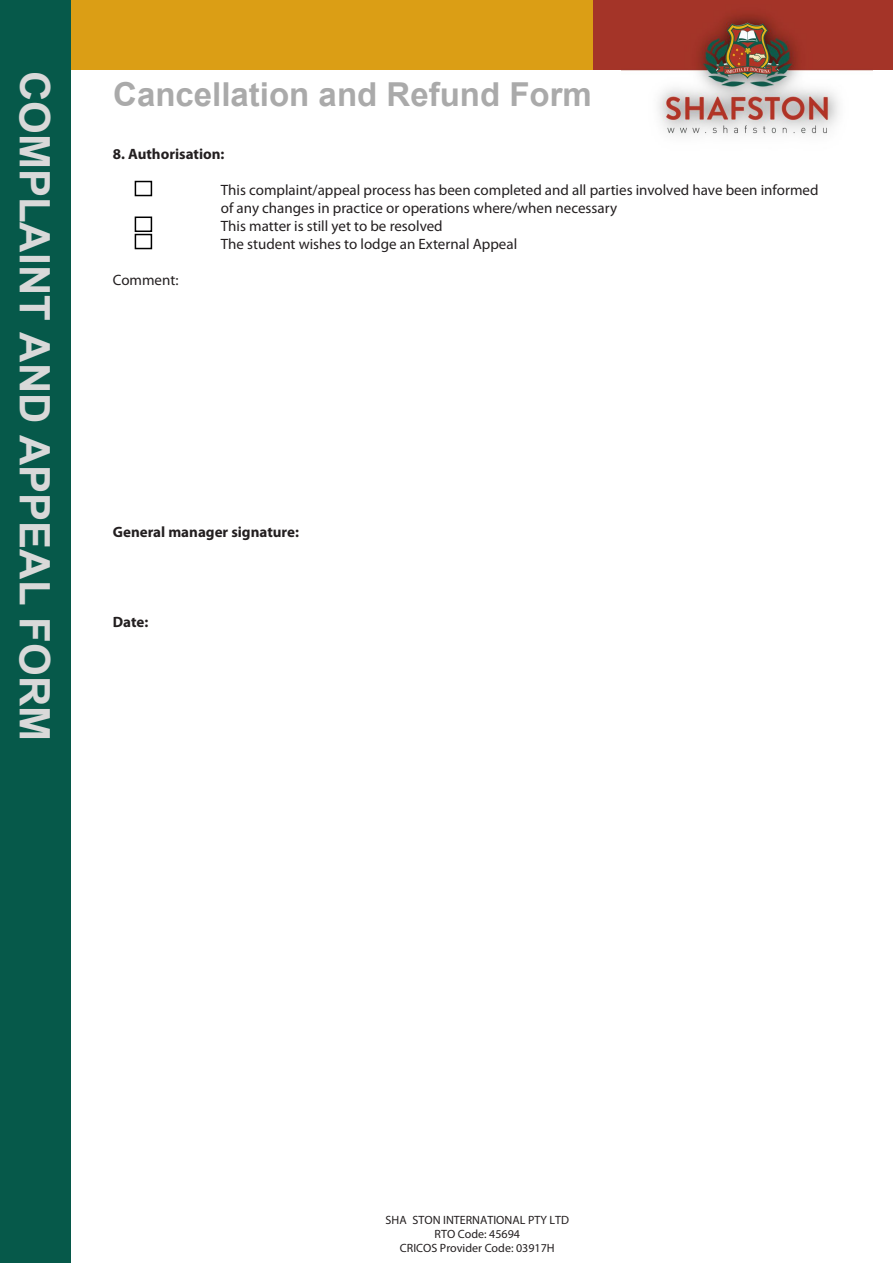
<style>
.page{position:relative;width:893px;height:1263px;background:#fff}
.page>*{position:absolute;margin:0;border:0;box-sizing:border-box;transform-origin:0 0}
.t1{font:700 42px "Arial";color:#d9d9d9}
.t2{font:700 33px "Arial";color:#aaa}
.t3{font:15px/18px "Myriad Pro";color:#231f20}
.t4{font:700 15px "Myriad Pro";color:#231f20}
.t5{font:12px/14.1px "Myriad Pro";color:#231f20;text-align:center}
</style>
<div class="page">
<div style="left:7px;top:0;width:586px;height:70px;background:#db9e15"></div>
<div style="left:593px;top:0;width:299px;height:70px;background:#a43428"></div>
<img style="left:622px;top:14px;width:250px;height:122px">
<div style="left:0;top:0;width:70px;height:1263px;background:#06594a"></div>
<div style="left:135px;top:181px;width:17px;height:15px;border:2px solid #000"></div>
<div style="left:135px;top:217px;width:17px;height:15px;border:2px solid #000"></div>
<div style="left:135px;top:234px;width:17px;height:15px;border:2px solid #000"></div>
<h1 class="t1" style="left:64px;top:71px;width:672px;rotate:90deg">COMPLAINT AND APPEAL FORM</h1>
<h2 class="t2" style="left:113px;top:76px;width:480px">Cancellation and Refund Form</h2>
<p class="t4" style="left:113px;top:144px;width:113px">8. Authorisation:</p>
<p class="t3" style="left:221px;top:181px;width:599px">This complaint/appeal process has been completed and all parties involved have been informed of any changes in practice or operations where/when necessary<br>This matter is still yet to be resolved<br>The student wishes to lodge an External Appeal</p>
<p class="t3" style="left:113px;top:271px;width:67px">Comment:</p>
<p class="t4" style="left:113px;top:522px;width:188px">General manager signature:</p>
<p class="t4" style="left:113px;top:612px;width:37px">Date:</p>
<p class="t5" style="left:386px;top:1212px;width:185px">SHA STON INTERNATIONAL PTY LTD<br>RTO Code: 45694<br>CRICOS Provider Code: 03917H</p>
</div>
